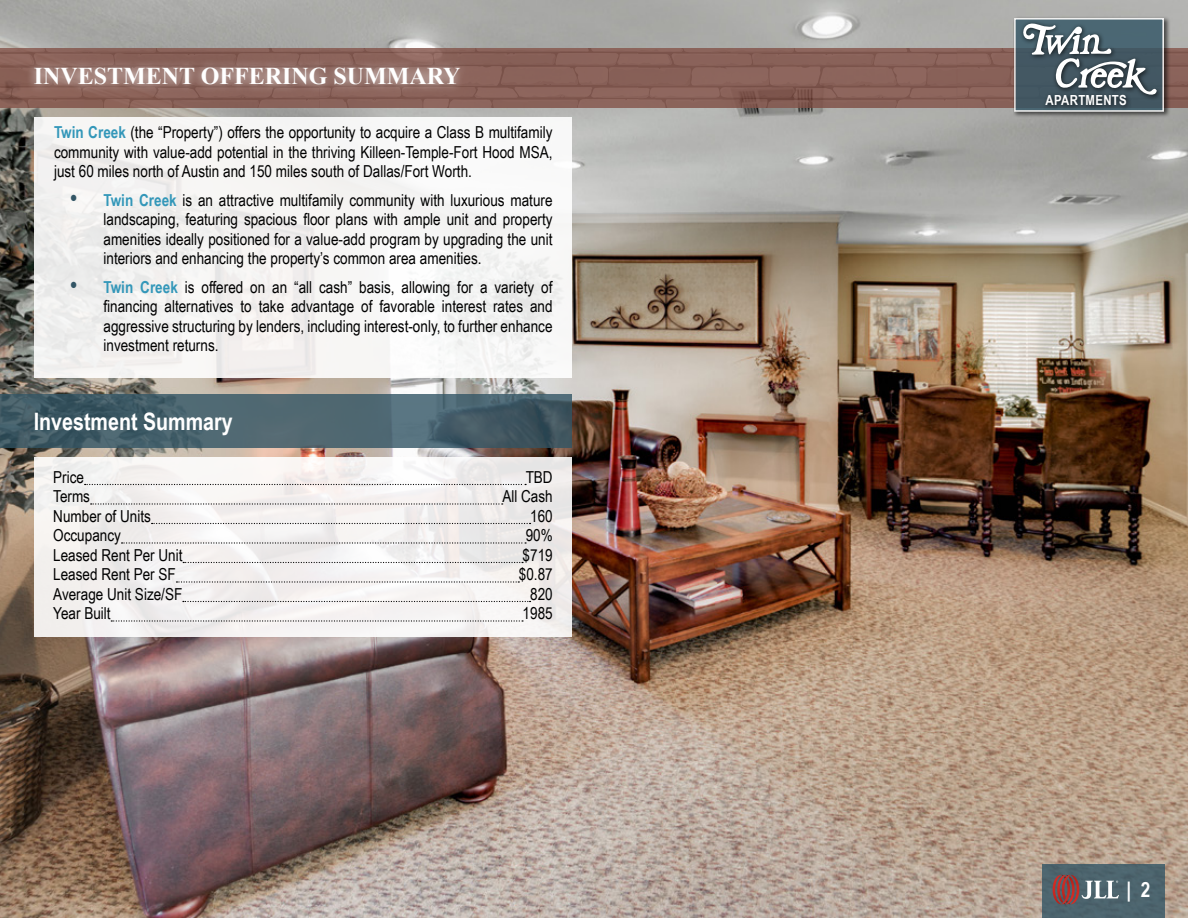
<style>
.page{position:relative;width:1188px;height:918px;background:#fff}
.page>*{position:absolute;margin:0;border:0;box-sizing:border-box;transform-origin:0 0}
.t1{font:700 24px "Times New Roman";color:#fff}
.t2{font:700 24px "Arial Narrow";color:#fff}
.t3{font:700 21px "Arial Narrow";color:#fff}
.t4{font:16.5px/19.5px "Arial Narrow";color:#000;text-align:justify}
.t5{font:700 13.95px "Arial Narrow";letter-spacing:.025em;color:#fff}
.s1{font-weight:700;color:#3397b9}
.s2{font-weight:700;font-size:22.5px;color:#325565}
</style>
<div class="page">
<img style="left:0;top:0;width:1188px;height:918px">
<div style="left:34px;top:117px;width:538px;height:261px;background:#f6f5f3"></div>
<div style="left:34px;top:458px;width:538px;height:179px;background:linear-gradient(to right,#f4f2f1,#f2efef)"></div>
<svg style="left:0;top:394px;width:572px;height:54px;background:#47616b"></svg>
<svg style="left:85px;top:484px;width:441px;height:1px"></svg>
<svg style="left:91px;top:503px;width:412px;height:2px"></svg>
<svg style="left:152px;top:523px;width:379px;height:1px"></svg>
<svg style="left:122px;top:542px;width:404px;height:2px"></svg>
<svg style="left:183px;top:562px;width:340px;height:1px"></svg>
<svg style="left:176px;top:581px;width:343px;height:2px"></svg>
<svg style="left:183px;top:601px;width:348px;height:1px"></svg>
<svg style="left:111px;top:620px;width:412px;height:2px"></svg>
<svg style="left:0;top:49px;width:1188px;height:59px;background:#876057"></svg>
<div style="left:1042px;top:864px;width:123px;height:54px;background:#4d646e"></div>
<svg style="left:1053px;top:875px;width:66px;height:29px"></svg>
<div style="left:26px;top:58px;width:442px;height:36px;background:#fff;opacity:.75"></div>
<div style="left:1013px;top:17px;width:157px;height:101px;background:#000;opacity:.75"></div>
<div style="left:1014px;top:18px;width:150px;height:94px;background:linear-gradient(to bottom,#4a6672,#41535e);border:2px solid #fff"></div>
<div style="left:1020px;top:20px;width:143px;height:91px;background:#000;opacity:.75"></div>
<svg style="left:1023px;top:23px;width:134px;height:73px"></svg>
<h1 class="t1" style="left:34px;top:60px;width:428px">INVESTMENT OFFERING SUMMARY</h1>
<p class="t4" style="left:54px;top:122px;width:500px"><span class="s1">Twin Creek</span> (the “Property”) offers the opportunity to acquire a Class B multifamily community with value-add potential in the thriving Killeen-Temple-Fort Hood MSA, just 60 miles north of Austin and 150 miles south of Dallas/Fort Worth.</p>
<p class="t4" style="left:104px;top:189px;width:451px;text-indent:-33px"><span class="s2">•</span> <span class="s1">Twin Creek</span> is an attractive multifamily community with luxurious mature landscaping, featuring spacious floor plans with ample unit and property amenities ideally positioned for a value-add program by upgrading the unit interiors and enhancing the property’s common area amenities.</p>
<p class="t4" style="left:104px;top:276px;width:451px;text-indent:-33px"><span class="s2">•</span> <span class="s1">Twin Creek</span> is offered on an “all cash” basis, allowing for a variety of financing alternatives to take advantage of favorable interest rates and aggressive structuring by lenders, including interest-only, to further enhance investment returns.</p>
<h1 class="t2" style="left:34px;top:403px;width:201px">Investment Summary</h1>
<p class="t4" style="left:53px;top:467px;width:32px">Price</p>
<p class="t4" style="left:526px;top:467px;width:29px">TBD</p>
<p class="t4" style="left:53px;top:486px;width:38px">Terms</p>
<p class="t4" style="left:502px;top:486px;width:52px">All Cash</p>
<p class="t4" style="left:53px;top:506px;width:99px">Number of Units</p>
<p class="t4" style="left:530px;top:506px;width:24px">160</p>
<p class="t4" style="left:53px;top:525px;width:69px">Occupancy</p>
<p class="t4" style="left:526px;top:525px;width:29px">90%</p>
<p class="t4" style="left:53px;top:545px;width:131px">Leased Rent Per Unit</p>
<p class="t4" style="left:523px;top:545px;width:32px">$719</p>
<p class="t4" style="left:53px;top:564px;width:124px">Leased Rent Per SF</p>
<p class="t4" style="left:519px;top:564px;width:35px">$0.87</p>
<p class="t4" style="left:53px;top:584px;width:131px">Average Unit Size/SF</p>
<p class="t4" style="left:530px;top:584px;width:24px">820</p>
<p class="t4" style="left:53px;top:603px;width:59px">Year Built</p>
<p class="t4" style="left:523px;top:603px;width:32px">1985</p>
<p class="t5" style="left:1046px;top:90px;width:83px">APARTMENTS</p>
<p class="t3" style="left:1126px;top:873px;width:25px">| 2</p>
</div>
